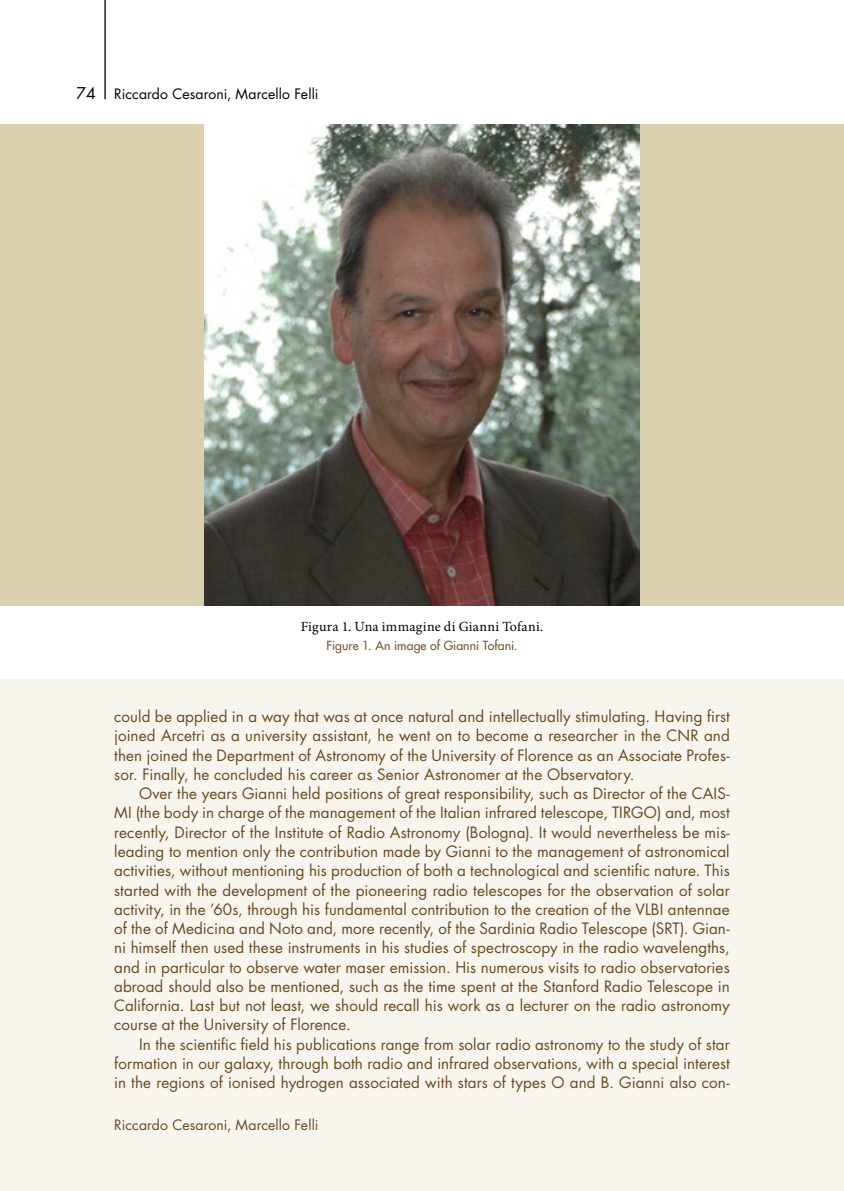
<style>
.page{position:relative;width:844px;height:1191px;background:#fff}
.page>*{position:absolute;margin:0;border:0;box-sizing:border-box;transform-origin:0 0}
.t1{font:15.75px "Futura Std";color:#000}
.t2{font:15.22px/19.2px "Futura Std";letter-spacing:.005em;color:#684a21;text-align:justify}
.t3{font:14px "Minion Pro";letter-spacing:.02em;color:#000}
.t4{font:14px "Futura Std";letter-spacing:.01em;color:#000}
.t5{font:14px "Futura Std";letter-spacing:.01em;color:#684a21}
.t6{font:500 12.25px "Futura Std";color:#75562d}
</style>
<div class="page">
<div style="left:0;top:680px;width:843px;height:511px;background:#f8f5ef"></div>
<div style="left:0;top:124px;width:843px;height:482px;background:#dacfae"></div>
<hr style="left:104px;top:0;width:2px;height:99px;background:#000">
<img style="left:204px;top:124px;width:435px;height:482px">
<p class="t1" style="left:76px;top:83px;width:21px">74</p>
<p class="t4" style="left:114px;top:85px;width:206px">Riccardo Cesaroni, Marcello Felli</p>
<p class="t3" style="left:300px;top:617px;width:244px">Figura 1. Una immagine di Gianni Tofani.</p>
<p class="t6" style="left:326px;top:638px;width:192px">Figure 1. An image of Gianni Tofani.</p>
<p class="t2" style="left:114px;top:707px;width:617px">could be applied in a way that was at once natural and intellectually stimulating. Having first joined Arcetri as a university assistant, he went on to become a researcher in the CNR and then joined the Department of Astronomy of the University of Florence as an Associate Profes&shy;sor. Finally, he concluded his career as Senior Astronomer at the Observatory.</p>
<p class="t2" style="left:114px;top:784px;width:617px;text-indent:25px">Over the years Gianni held positions of great responsibility, such as Director of the CAIS-MI (the body in charge of the management of the Italian infrared telescope, TIRGO) and, most recently, Director of the Institute of Radio Astronomy (Bologna). It would nevertheless be mis&shy;leading to mention only the contribution made by Gianni to the management of astronomical activities, without mentioning his production of both a technological and scientific nature. This started with the development of the pioneering radio telescopes for the observation of solar activity, in the ’60s, through his fundamental contribution to the creation of the VLBI antennae of the of Medicina and Noto and, more recently, of the Sardinia Radio Telescope (SRT). Gian&shy;ni himself then used these instruments in his studies of spectroscopy in the radio wavelengths, and in particular to observe water maser emission. His numerous visits to radio observatories abroad should also be mentioned, such as the time spent at the Stanford Radio Telescope in California. Last but not least, we should recall his work as a lecturer on the radio astronomy course at the University of Florence.</p>
<p class="t2" style="left:114px;top:1034px;width:617px;text-indent:25px">In the scientific field his publications range from solar radio astronomy to the study of star formation in our galaxy, through both radio and infrared observations, with a special interest in the regions of ionised hydrogen associated with stars of types O and B. Gianni also con-</p>
<p class="t5" style="left:114px;top:1116px;width:206px">Riccardo Cesaroni, Marcello Felli</p>
</div>
